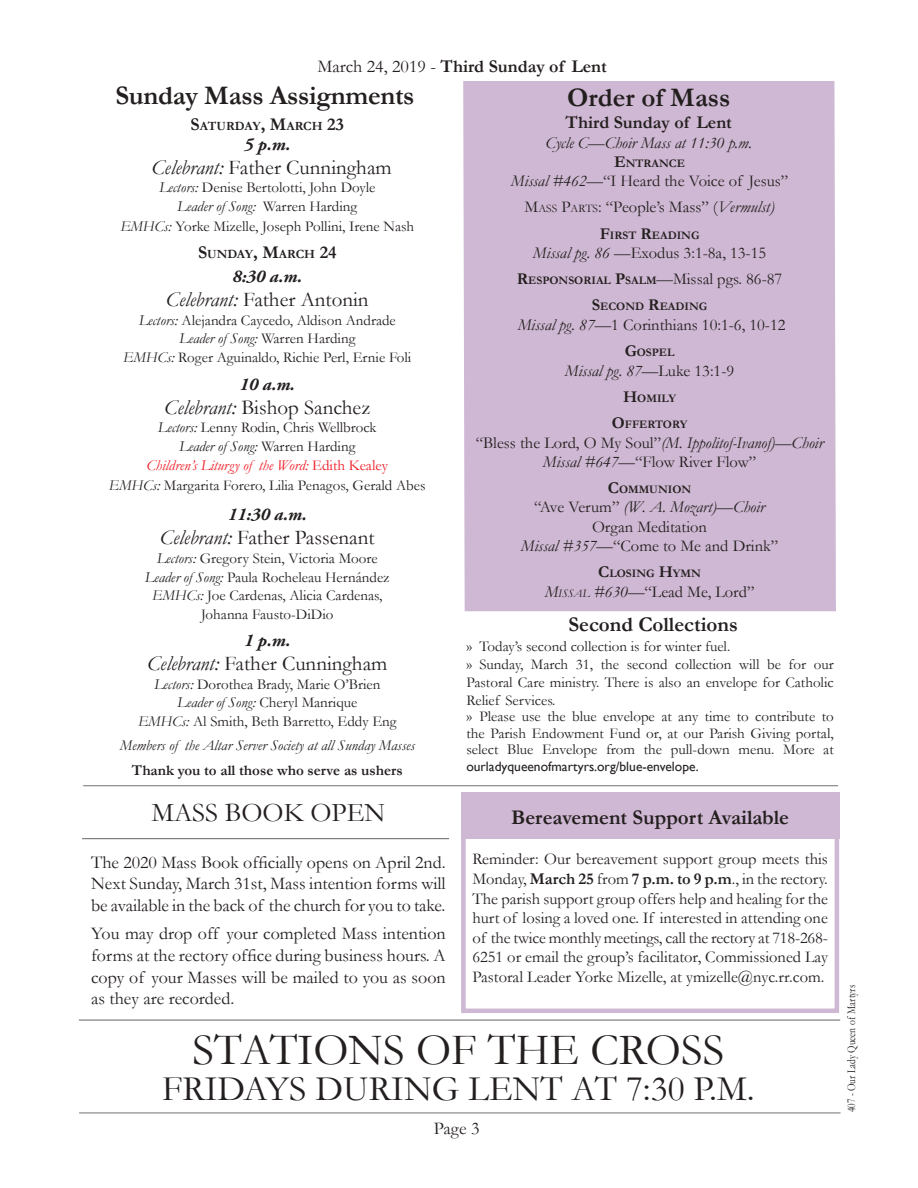
<style>
.page{position:relative;width:918px;height:1188px;background:#fff}
.page>*{position:absolute;margin:0;border:0;box-sizing:border-box;transform-origin:0 0}
.t1{font:45px "Garamond";color:#241f1f}
.t2{font:36px "Garamond";color:#241f1f}
.t3{font:700 27px "Garamond";letter-spacing:-.01em;color:#241f1f}
.t4{font:27px "Garamond";color:#241f1f}
.t5{font:21px "Garamond";color:#241f1f}
.t6{font:700 21px "Garamond";color:#241f1f}
.t7{font:18px/21.6px "Garamond";color:#241f1f;text-align:justify}
.t8{font:700 18px "Garamond";color:#241f1f}
.t9{font:italic 700 18px "Adobe Garamond Pro";color:#241f1f}
.t10{font:16.5px/19.5px "Garamond";color:#241f1f;text-align:center}
.t11{font:italic 16.5px "Garamond";color:#241f1f}
.t12{font:15px/18.6px "Garamond";color:#241f1f;text-align:center}
.t13{font:italic 15px "Garamond";color:#241f1f}
.t14{font:700 15px "Garamond";color:#241f1f}
.t15{font:13.5px "Gill Sans";color:#241f1f}
.t16{font:700 12.6px "Garamond";color:#241f1f}
.t17{font:12px "Garamond";color:#241f1f;scale:.8 1}
.t18{font:700 11.55px "Garamond";color:#241f1f}
.s1{font-weight:400}
.s2{font-size:18px}
.s3{font-style:italic}
.s4{font-style:italic;color:#ef1923}
.s5{color:#ef1923}
.s6{font-size:16.5px}
.s7{font-style:inherit}
.s8{font-size:11.55px}
.s9{font-weight:400;font-size:16.5px}
.s10{font-style:normal}
.s11{font-style:italic;font-size:11.55px}
.s12{font-weight:700}
</style>
<div class="page">
<div style="left:463px;top:81px;width:373px;height:530px;background:#ceb8d3"></div>
<hr style="left:83px;top:785px;width:755px;height:1px;background:#838182">
<hr style="left:79px;top:1112px;width:762px;height:1px;background:#838182">
<div style="left:461px;top:793px;width:378px;height:46px;background:#ceb8d3"></div>
<div style="left:461px;top:799px;width:378px;height:214px;border:4px solid #ceb8d3"></div>
<hr style="left:82px;top:838px;width:367px;height:1px;background:#777576">
<hr style="left:79px;top:1020px;width:761px;height:1px;background:#777576">
<p class="t8" style="left:318px;top:54px;width:291px"><span class="s1">March 24, 2019 -</span> Third Sunday of Lent</p>
<h3 class="t3" style="left:115px;top:77px;width:301px">Sunday Mass Assignments</h3>
<h3 class="t3" style="left:567px;top:80px;width:165px">Order of Mass</h3>
<p class="t8" style="left:566px;top:110px;width:168px">Third Sunday of Lent</p>
<p class="t11" style="left:545px;top:131px;width:208px">Cycle C—Choir Mass at 11:30 p.m.</p>
<p class="t16" style="left:191px;top:117px;width:155px"><span class="s2">S</span>ATURDAY<span class="s2">, M</span>ARCH <span class="s2">23</span></p>
<p class="t9" style="left:244px;top:134px;width:48px">5 p.m.</p>
<h3 class="t5" style="left:152px;top:153px;width:242px"><span class="s3">Celebrant:</span> Father Cunningham</h3>
<p class="t12" style="left:159px;top:178px;width:218px"><span class="s3">Lectors:</span> Denise Bertolotti, John Doyle<br><span class="s3">Leader of Song:</span> Warren Harding</p>
<p class="t12" style="left:120px;top:217px;width:295px"><span class="s3">EMHCs:</span> Yorke Mizelle, Joseph Pollini, Irene Nash</p>
<p class="t16" style="left:198px;top:246px;width:140px"><span class="s2">S</span>UNDAY<span class="s2">, M</span>ARCH <span class="s2">24</span></p>
<p class="t9" style="left:233px;top:266px;width:71px">8:30 a.m.</p>
<h3 class="t5" style="left:166px;top:285px;width:204px"><span class="s3">Celebrant:</span> Father Antonin</h3>
<p class="t12" style="left:123px;top:310px;width:290px"><span class="s3">Lectors:</span> Alejandra Caycedo, Aldison Andrade<br><span class="s3">Leader of Song:</span> Warren Harding<br><span class="s3">EMHCs:</span> Roger Aguinaldo, Richie Perl, Ernie Foli</p>
<p class="t9" style="left:240px;top:374px;width:57px">10 a.m.</p>
<h3 class="t5" style="left:164px;top:393px;width:208px"><span class="s3">Celebrant:</span> Bishop Sanchez</h3>
<p class="t12" style="left:147px;top:418px;width:243px"><span class="s3">Lectors:</span> Lenny Rodin, Chris Wellbrock<br><span class="s3">Leader of Song:</span> Warren Harding<br><span class="s4">Children’s Liturgy of the Word:</span> <span class="s5">Edith Kealey</span></p>
<p class="t12" style="left:109px;top:475px;width:318px"><span class="s3">EMHCs:</span> Margarita Forero, Lilia Penagos, Gerald Abes</p>
<p class="t9" style="left:228px;top:504px;width:80px">11:30 a.m.</p>
<h3 class="t5" style="left:160px;top:524px;width:216px"><span class="s3">Celebrant:</span> Father Passenant</h3>
<p class="t12" style="left:145px;top:549px;width:246px"><span class="s3">Lectors:</span> Gregory Stein, Victoria Moore <span class="s3">Leader of Song:</span> Paula Rocheleau Hernández <span class="s3">EMHCs:</span> Joe Cardenas, Alicia Cardenas, Johanna Fausto-DiDio</p>
<p class="t9" style="left:244px;top:630px;width:48px">1 p.m.</p>
<h3 class="t5" style="left:147px;top:649px;width:242px"><span class="s3">Celebrant:</span> Father Cunningham</h3>
<p class="t12" style="left:138px;top:674px;width:260px"><span class="s3">Lectors:</span> Dorothea Brady, Marie O’Brien<br><span class="s3">Leader of Song:</span> Cheryl Manrique<br><span class="s3">EMHCs:</span> Al Smith, Beth Barretto, Eddy Eng</p>
<p class="t13" style="left:120px;top:736px;width:297px">Members of the Altar Server Society at all Sunday Masses</p>
<p class="t14" style="left:132px;top:760px;width:272px">Thank you to all those who serve as ushers</p>
<p class="t18" style="left:614px;top:155px;width:72px"><span class="s6">E</span>NTRANCE</p>
<p class="t10" style="left:511px;top:167px;width:279px;line-height:26.2px"><span class="s3">Missal #462—</span>“I Heard the Voice of Jesus”<br><span class="s7">M</span><span class="s8">ASS</span> <span class="s7">P</span><span class="s8">ARTS</span><span class="s7">: “</span>People’s Mass” (<span class="s3">Vermulst)</span></p>
<p class="t18" style="left:600px;top:227px;width:101px"><span class="s6">F</span>IRST <span class="s6">R</span>EADING</p>
<p class="t10" style="left:533px;top:243px;width:235px"><span class="s3">Missal pg. 86 —</span>Exodus 3:1-8a, 13-15</p>
<p class="t18" style="left:517px;top:273px;width:267px"><span class="s6">R</span>ESPONSORIAL <span class="s6">P</span>SALM<span class="s9">—</span><span class="s9">Missal pgs. 86-87</span></p>
<p class="t18" style="left:592px;top:299px;width:117px"><span class="s6">S</span>ECOND <span class="s6">R</span>EADING</p>
<p class="t10" style="left:518px;top:315px;width:269px"><span class="s3">Missal pg. 87—</span>1 Corinthians 10:1-6, 10-12</p>
<p class="t18" style="left:625px;top:345px;width:51px"><span class="s6">G</span>OSPEL</p>
<p class="t11" style="left:565px;top:359px;width:171px">Missal pg. 87—<span class="s10">Luke 13:1-9</span></p>
<p class="t18" style="left:623px;top:390px;width:55px"><span class="s6">H</span>OMILY</p>
<p class="t18" style="left:612px;top:417px;width:77px"><span class="s6">O</span>FFERTORY</p>
<p class="t10" style="left:476px;top:432px;width:349px">“Bless the Lord, O My Soul”<span class="s3">(M. Ippolitof-Ivanof)—Choir<br>Missal #647—</span>“Flow River Flow”</p>
<p class="t18" style="left:608px;top:481px;width:85px"><span class="s6">C</span>OMMUNION</p>
<p class="t10" style="left:521px;top:497px;width:259px">“Ave Verum” <span class="s3">(W. A. Mozart)—Choir<br></span>Organ Meditation<br><span class="s3">Missal #357—</span>“Come to Me and Drink”</p>
<p class="t18" style="left:598px;top:566px;width:104px"><span class="s6">C</span>LOSING <span class="s6">H</span>YMN</p>
<p class="t10" style="left:545px;top:582px;width:211px"><span class="s3">M</span><span class="s11">ISSAL</span> <span class="s3">#630—</span>“Lead Me, Lord”</p>
<h3 class="t6" style="left:569px;top:610px;width:171px">Second Collections</h3>
<p class="t12" style="left:466px;top:636px;width:369px;line-height:18px;text-align:left">›› Today’s second collection is for winter fuel.<br>›› Sunday, March 31, the second collection will be for our Pastoral Care ministry. There is also an envelope for Catholic Relief Services.</p>
<p class="t12" style="left:466px;top:708px;width:369px;line-height:16.5px;text-align:justify">›› Please use the blue envelope at any time to contribute to the Parish Endowment Fund or, at our Parish Giving portal, select Blue Envelope from the pull-down menu. More at</p>
<p class="t15" style="left:466px;top:758px;width:234px">ourladyqueenofmartyrs.org/blue-envelope.</p>
<h3 class="t6" style="left:511px;top:803px;width:279px">Bereavement Support Available</h3>
<p class="t10" style="left:472px;top:849px;width:357px;text-align:justify">Reminder: Our bereavement support group meets this Monday, <span class="s12">March 25</span> from <span class="s12">7 p.m. to 9 p.m</span>., in the rectory.<br>The parish support group offers help and healing for the hurt of losing a loved one. If interested in attending one of the twice monthly meetings, call the rectory at 718-268- 6251 or email the group’s facilitator, Commissioned Lay Pastoral Leader Yorke Mizelle, at ymizelle@nyc.rr.com.</p>
<h3 class="t4" style="left:152px;top:795px;width:235px">MASS BOOK OPEN</h3>
<p class="t7" style="left:91px;top:851px;width:356px">The 2020 Mass Book officially opens on April 2nd.<br>Next Sunday, March 31st, Mass intention forms will be available in the back of the church for you to take.</p>
<p class="t7" style="left:91px;top:923px;width:356px">You may drop off your completed Mass intention forms at the rectory office during business hours. A copy of your Masses will be mailed to you as soon as they are recorded.</p>
<h1 class="t1" style="left:193px;top:1020px;width:151px">Stations</h1>
<h1 class="t1" style="left:416px;top:1020px;width:103px">of the</h1>
<h1 class="t1" style="left:590px;top:1020px;width:56px">Cross</h1>
<h2 class="t2" style="left:162px;top:1065px;width:79px">Fridays</h2>
<h2 class="t2" style="left:316px;top:1065px;width:178px">during lent</h2>
<h2 class="t2" style="left:572px;top:1065px;width:185px">at 7:30 p.m.</h2>
<p class="t7" style="left:434px;top:1117px;width:47px">Page 3</p>
<p class="t17" style="left:843px;top:1112px;width:161px;rotate:-90deg">407 - Our Lady Queen of Martyrs</p>
</div>
